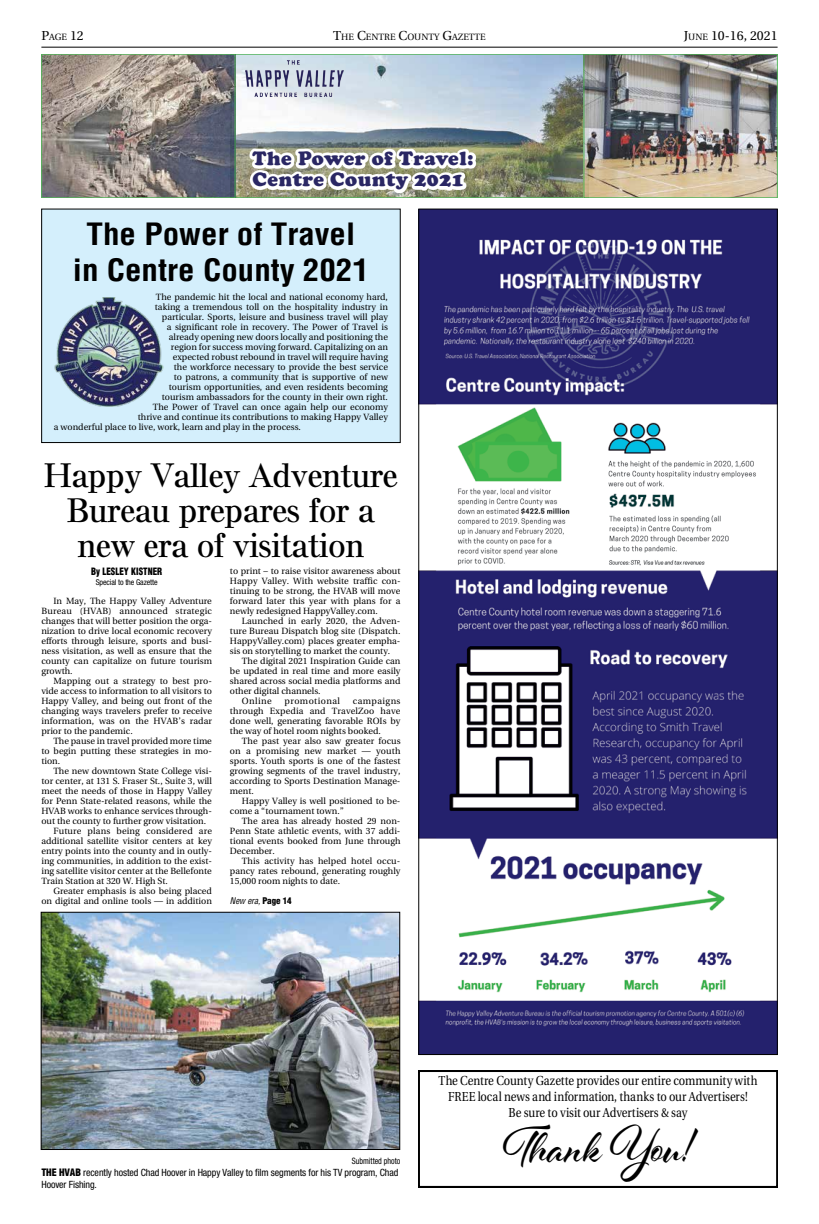
<style>
.page{position:relative;width:819px;height:1224px;background:#fff}
.page>*{position:absolute;margin:0;border:0;box-sizing:border-box;transform-origin:0 0}
.t1{font:700 56.3px "Al Fresco";letter-spacing:-.005em;color:#000;scale:.86 1}
.t2{font:600 33px/35px "Else NPL";color:#000;text-align:center}
.t3{font:700 condensed 30px/36px "Helvetica";color:#000;text-align:center;scale:1.1 1}
.t4{font:900 20px/21px "Cooper";letter-spacing:.03em;color:#2a2764}
.t5{font:13px/15.6px "Utopia";letter-spacing:-.005em;color:#000;text-align:center;scale:.86 1}
.t6{font:13px "Utopia";color:#000}
.t7{font:condensed 10px/12px "Helvetica Neue";letter-spacing:-.01em;color:#000}
.t8{font:900 condensed 9.9px "Helvetica";color:#000;scale:.91 1}
.t9{font:9.1px "Utopia";color:#000}
.t10{font:9px/10px "Utopia";color:#000;text-align:justify}
.t11{font:italic condensed 9px "Helvetica";letter-spacing:-.01em;color:#000}
.t12{font:9px "Utopia";letter-spacing:.045em;color:#000}
.t13{font:condensed 8.8px "Helvetica Neue";color:#000;scale:.91 1}
.t14{font:condensed 8px "Helvetica Neue";letter-spacing:-.015em;color:#000}
.s1{font-size:9.1px}
.s2{font-size:13px}
.s3{font-weight:900;font-style:normal}
.s4{font-family:"Helvetica";font-weight:900}
</style>
<div class="page">
<hr style="left:41px;top:47px;width:737px;height:1px;background:#000">
<img style="left:235px;top:56px;width:349px;height:140px">
<div style="left:231px;top:54px;width:357px;height:144px;border:1px solid #41ad49"></div>
<img style="left:43px;top:56px;width:190px;height:140px">
<div style="left:41px;top:54px;width:194px;height:144px;border:1px solid #41ad49"></div>
<img style="left:245px;top:60px;width:98px;height:36px">
<img style="left:586px;top:56px;width:190px;height:140px">
<div style="left:584px;top:54px;width:194px;height:144px;border:1px solid #41ad49"></div>
<svg style="left:250px;top:149px;width:226px;height:44px"></svg>
<div style="left:42px;top:209px;width:358px;height:234px;background:#d4effc"></div>
<div style="left:41px;top:209px;width:359px;height:234px;border:1px solid #000"></div>
<img style="left:54px;top:297px;width:110px;height:109px">
<img style="left:420px;top:211px;width:356px;height:842px">
<img style="left:452px;top:484px;width:127px;height:82px">
<img style="left:589px;top:458px;width:173px;height:33px">
<img style="left:589px;top:512px;width:173px;height:55px">
<img style="left:43px;top:914px;width:355px;height:234px">
<div style="left:41px;top:912px;width:359px;height:238px;border:1px solid #000"></div>
<div style="left:418px;top:1070px;width:360px;height:118px;border:2px solid #000"></div>
<h3 class="t6" style="left:41px;top:29px;width:44px">P<span class="s1">AGE</span> 12</h3>
<p class="t9" style="left:333px;top:32px;width:154px"><span class="s2">T</span>HE <span class="s2">C</span>ENTRE <span class="s2">C</span>OUNTY <span class="s2">G</span>AZETTE</p>
<h3 class="t6" style="left:684px;top:29px;width:95px">J<span class="s1">UNE</span> 10-16, 2021</h3>
<h3 class="t4" style="left:253px;top:148px;width:222px">The Power of Travel:<br>Centre County 2021</h3>
<h3 class="t3" style="left:73px;top:216px;width:271px">The Power of Travel in Centre County 2021</h3>
<p class="t10" style="left:156px;top:292px;width:234px">The pandemic hit the local and national economy hard,</p>
<p class="t10" style="left:155px;top:302px;width:235px">taking a tremendous toll on the hospitality industry in</p>
<p class="t10" style="left:162px;top:312px;width:228px">particular. Sports, leisure and business travel will play</p>
<p class="t10" style="left:167px;top:322px;width:223px">a significant role in recovery. The Power of Travel is</p>
<p class="t10" style="left:169px;top:332px;width:221px">already opening new doors locally and positioning the</p>
<p class="t10" style="left:171px;top:342px;width:219px">region for success moving forward. Capitalizing on an</p>
<p class="t10" style="left:173px;top:352px;width:217px">expected robust rebound in travel will require having</p>
<p class="t10" style="left:174px;top:362px;width:216px">the workforce necessary to provide the best service</p>
<p class="t10" style="left:174px;top:372px;width:216px">to patrons, a community that is supportive of new</p>
<p class="t10" style="left:169px;top:382px;width:221px">tourism opportunities, and even residents becoming</p>
<p class="t10" style="left:162px;top:392px;width:228px">tourism ambassadors for the county in their own right.</p>
<p class="t10" style="left:153px;top:402px;width:237px">The Power of Travel can once again help our economy</p>
<p class="t10" style="left:138px;top:412px;width:252px">thrive and continue its contributions to making Happy Valley</p>
<p class="t10" style="left:54px;top:422px;width:249px">a wonderful place to live, work, learn and play in the process.</p>
<h2 class="t2" style="left:44px;top:458px;width:355px">Happy Valley Adventure<br>Bureau prepares for a new era of visitation</h2>
<p class="t8" style="left:91px;top:565px;width:80px">By LESLEY KISTNER</p>
<p class="t14" style="left:96px;top:577px;width:63px">Special to the Gazette</p>
<p class="t10" style="left:41px;top:596px;width:172px;text-indent:12px">In May, The Happy Valley Adventure Bureau (HVAB) announced strategic changes that will better position the orga&shy;nization to drive local economic recovery efforts through leisure, sports and busi&shy;ness visitation, as well as ensure that the county can capitalize on future tourism growth.</p>
<p class="t10" style="left:41px;top:676px;width:172px;text-indent:12px">Mapping out a strategy to best pro&shy;vide access to information to all visitors to Happy Valley, and being out front of the changing ways travelers prefer to receive information, was on the HVAB’s radar prior to the pandemic.</p>
<p class="t10" style="left:41px;top:736px;width:172px;text-indent:12px">The pause in travel provided more time to begin putting these strategies in mo&shy;tion.</p>
<p class="t10" style="left:53px;top:766px;width:160px">The new downtown State College visi-</p>
<p class="t10" style="left:41px;top:776px;width:172px">tor center, at 131 S. Fraser St., Suite 3, will</p>
<p class="t10" style="left:41px;top:786px;width:172px">meet the needs of those in Happy Valley</p>
<p class="t10" style="left:41px;top:796px;width:172px">for Penn State-related reasons, while the</p>
<p class="t10" style="left:41px;top:806px;width:172px">HVAB works to enhance services through-</p>
<p class="t10" style="left:41px;top:816px;width:166px">out the county to further grow visitation.</p>
<p class="t10" style="left:53px;top:826px;width:160px">Future plans being considered are</p>
<p class="t10" style="left:41px;top:836px;width:172px">additional satellite visitor centers at key</p>
<p class="t10" style="left:41px;top:846px;width:172px">entry points into the county and in outly-</p>
<p class="t10" style="left:41px;top:856px;width:172px">ing communities, in addition to the exist-</p>
<p class="t10" style="left:41px;top:866px;width:172px">ing satellite visitor center at the Bellefonte</p>
<p class="t10" style="left:41px;top:876px;width:128px">Train Station at 320 W. High St.</p>
<p class="t10" style="left:53px;top:886px;width:160px">Greater emphasis is also being placed</p>
<p class="t10" style="left:41px;top:896px;width:172px">on digital and online tools — in addition</p>
<p class="t10" style="left:230px;top:566px;width:172px">to print – to raise visitor awareness about Happy Valley. With website traffic con&shy;tinuing to be strong, the HVAB will move forward later this year with plans for a newly redesigned HappyValley.com.</p>
<p class="t10" style="left:230px;top:616px;width:172px;text-indent:12px">Launched in early 2020, the Adven&shy;ture Bureau Dispatch blog site (Dispatch.<br>HappyValley.com) places greater empha&shy;sis on storytelling to market the county.</p>
<p class="t10" style="left:242px;top:656px;width:160px">The digital 2021 Inspiration Guide can</p>
<p class="t10" style="left:230px;top:666px;width:172px">be updated in real time and more easily</p>
<p class="t10" style="left:230px;top:676px;width:172px">shared across social media platforms and</p>
<p class="t10" style="left:230px;top:686px;width:92px">other digital channels.</p>
<p class="t10" style="left:242px;top:696px;width:31px">Online</p>
<p class="t12" style="left:285px;top:696px;width:57px">promotional</p>
<p class="t10" style="left:230px;top:696px;width:172px;text-indent:123px">campaigns through Expedia and TravelZoo have done well, generating favorable ROIs by the way of hotel room nights booked.</p>
<p class="t10" style="left:230px;top:736px;width:172px;text-indent:12px">The past year also saw greater focus on a promising new market — youth sports. Youth sports is one of the fastest growing segments of the travel industry, according to Sports Destination Manage&shy;ment.</p>
<p class="t10" style="left:230px;top:796px;width:172px;text-indent:12px">Happy Valley is well positioned to be&shy;come a “tournament town.”</p>
<p class="t10" style="left:230px;top:816px;width:172px;text-indent:12px">The area has already hosted 29 non-Penn State athletic events, with 37 addi&shy;tional events booked from June through December.</p>
<p class="t10" style="left:230px;top:856px;width:172px;text-indent:12px">This activity has helped hotel occu&shy;pancy rates rebound, generating roughly 15,000 room nights to date.</p>
<p class="t11" style="left:230px;top:895px;width:63px">New era, <span class="s3">Page 14</span></p>
<p class="t13" style="left:352px;top:1155px;width:55px">Submitted photo</p>
<p class="t7" style="left:41px;top:1166px;width:359px"><span class="s4">THE HVAB</span> recently hosted Chad Hoover in Happy Valley to film segments for his TV program, Chad<br>Hoover Fishing.</p>
<h3 class="t5" style="left:439px;top:1073px;width:372px">The Centre County Gazette provides our entire community with<br>FREE local news and information, thanks to our Advertisers!<br>Be sure to visit our Advertisers &amp; say</h3>
<h1 class="t1" style="left:504px;top:1109px;width:221px">Thank You!</h1>
</div>
